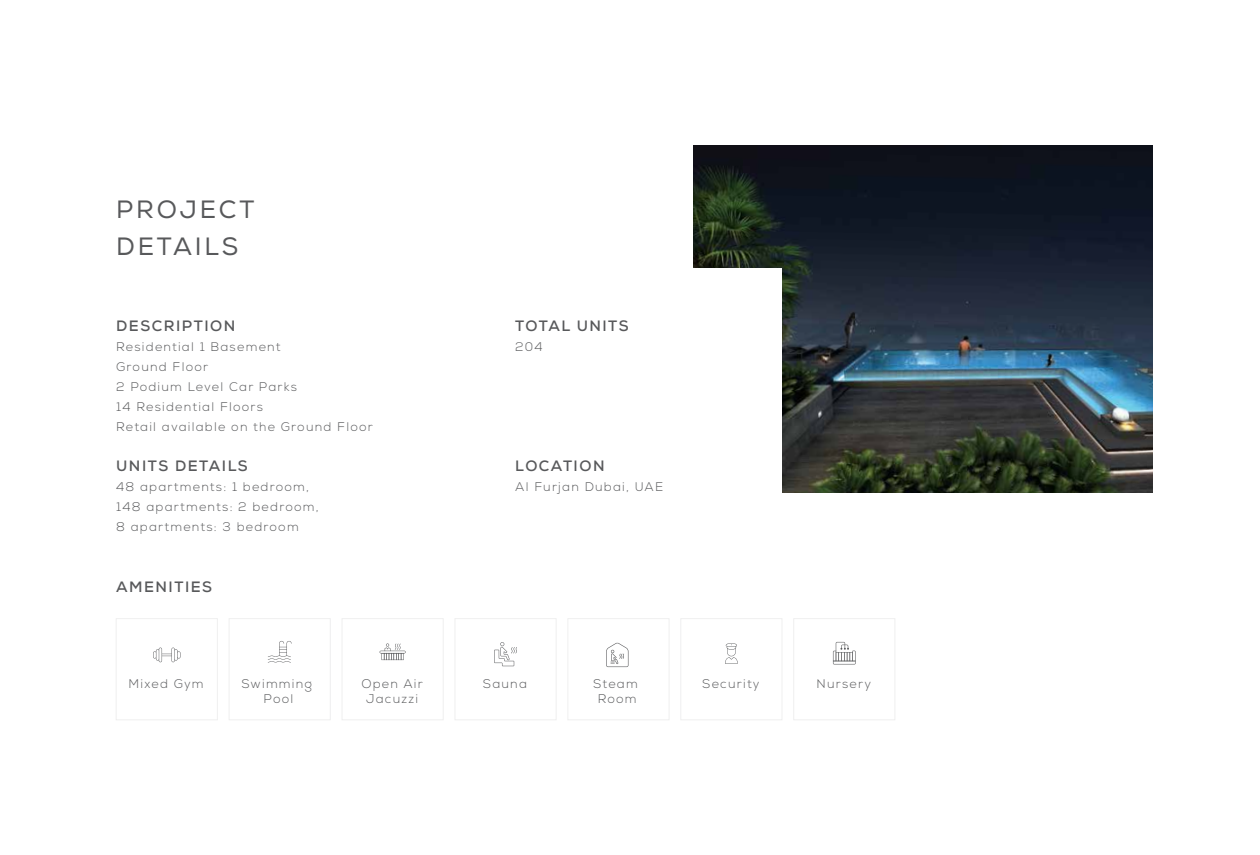
<style>
.page{position:relative;width:1260px;height:855px;background:#fff}
.page>*{position:absolute;margin:0;border:0;box-sizing:border-box;transform-origin:0 0}
.t1{font:25px/37.5px "Nexa";letter-spacing:.115em;color:#58595b}
.t2{font:700 15px "Nexa";letter-spacing:.1em;color:#58595b}
.t3{font:300 12.5px/20px "Nexa";letter-spacing:.1em;color:#58595b;text-align:center}
</style>
<div class="page">
<img style="left:693px;top:146px;width:460px;height:346px">
<div style="left:450px;top:269px;width:332px;height:295px;background:#fff"></div>
<svg style="left:153px;top:648px;width:27px;height:14px"></svg>
<svg style="left:833px;top:642px;width:23px;height:22px"></svg>
<svg style="left:725px;top:643px;width:13px;height:21px"></svg>
<svg style="left:606px;top:643px;width:22px;height:24px"></svg>
<svg style="left:494px;top:642px;width:23px;height:24px"></svg>
<hr style="left:380px;top:651px;width:26px;height:2px;background:#58595b">
<svg style="left:381px;top:643px;width:23px;height:17px"></svg>
<svg style="left:268px;top:641px;width:24px;height:22px"></svg>
<h1 class="t1" style="left:116px;top:191px;width:140px">PROJECT<br>DETAILS</h1>
<p class="t2" style="left:116px;top:316px;width:121px">DESCRIPTION</p>
<p class="t3" style="left:116px;top:337px;width:258px;text-align:left">Residential 1 Basement<br>Ground Floor<br>2 Podium Level Car Parks<br>14 Residential Floors<br>Retail available on the Ground Floor</p>
<p class="t2" style="left:116px;top:456px;width:133px">UNITS DETAILS</p>
<p class="t3" style="left:116px;top:477px;width:204px;text-align:left">48 apartments: 1 bedroom,<br>148 apartments: 2 bedroom,<br>8 apartments: 3 bedroom</p>
<p class="t2" style="left:116px;top:577px;width:97px">AMENITIES</p>
<p class="t2" style="left:515px;top:316px;width:115px">TOTAL UNITS</p>
<p class="t3" style="left:515px;top:337px;width:29px">204</p>
<p class="t2" style="left:515px;top:456px;width:91px">LOCATION</p>
<p class="t3" style="left:515px;top:477px;width:149px">Al Furjan Dubai, UAE</p>
<p class="t3" style="left:129px;top:674px;width:77px">Mixed Gym</p>
<p class="t3" style="left:241px;top:677px;width:72px;line-height:15px">Swimming<br>Pool</p>
<p class="t3" style="left:361px;top:677px;width:63px;line-height:15px">Open Air<br>Jacuzzi</p>
<p class="t3" style="left:483px;top:674px;width:46px">Sauna</p>
<p class="t3" style="left:593px;top:677px;width:46px;line-height:15px">Steam<br>Room</p>
<p class="t3" style="left:702px;top:674px;width:59px">Security</p>
<p class="t3" style="left:817px;top:674px;width:56px">Nursery</p>
</div>
